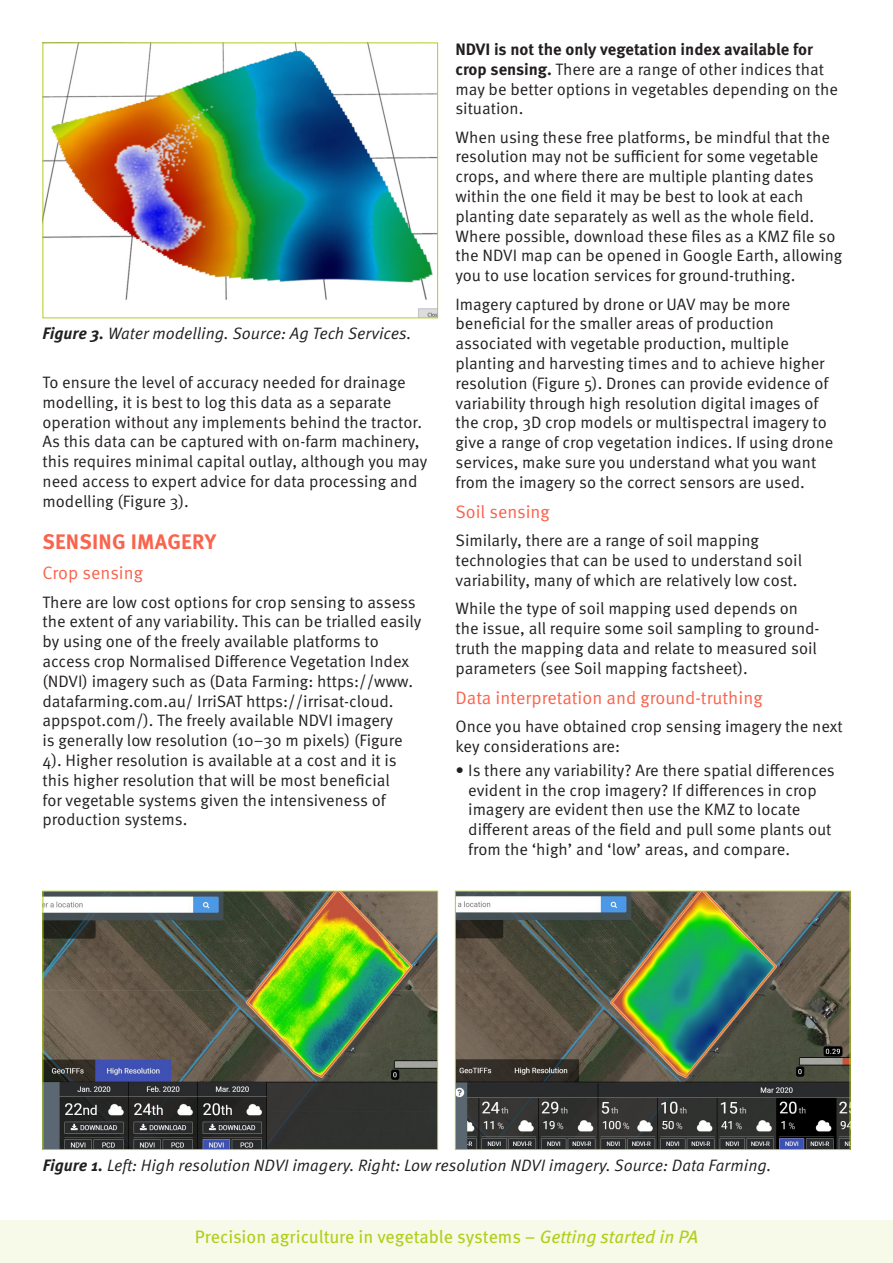
<style>
.page{position:relative;width:893px;height:1263px;background:#fff}
.page>*{position:absolute;margin:0;border:0;box-sizing:border-box;transform-origin:0 0}
.DAF_subb-section_hea{font:700 21px "Meta OT";letter-spacing:.01em;color:#fa634d}
.DAF_factsheet_subhea{font:18px "Meta OT";color:#fa634d}
.t1{font:18px "Meta Pro";letter-spacing:-.005em;color:#b0cf1c}
.DAF_Factsheet_body{font:16.5px/19.8px "Meta OT";color:#231f20}
.DAF_Factsheet_body-2{font:italic 16.5px "Meta OT";color:#231f20}
.s1{font-weight:700}
.s2{font-style:italic}
</style>
<div class="page">
<div style="left:0;top:1221px;width:893px;height:42px;background:#f7fae8"></div>
<img style="left:45px;top:45px;width:391px;height:271px">
<img style="left:45px;top:893px;width:391px;height:255px">
<div style="left:43px;top:891px;width:395px;height:259px;border:1px solid #b0cf1c"></div>
<img style="left:457px;top:893px;width:391px;height:255px">
<div style="left:455px;top:891px;width:395px;height:259px;border:1px solid #b0cf1c"></div>
<p class="DAF_Factsheet_body-2" style="left:43px;top:324px;width:370px"><span class="s1">Figure 3.</span> Water modelling. Source: Ag Tech Services.</p>
<p class="DAF_Factsheet_body" style="left:43px;top:373px;width:386px">To ensure the level of accuracy needed for drainage modelling, it is best to log this data as a separate operation without any implements behind the tractor.<br>As this data can be captured with on-farm machinery, this requires minimal capital outlay, although you may need access to expert advice for data processing and modelling (Figure 3).</p>
<p class="DAF_subb-section_hea" style="left:43px;top:528px;width:175px">SENSING IMAGERY</p>
<p class="DAF_factsheet_subhea" style="left:43px;top:562px;width:102px">Crop sensing</p>
<p class="DAF_Factsheet_body" style="left:43px;top:592px;width:380px">There are low cost options for crop sensing to assess the extent of any variability. This can be trialled easily by using one of the freely available platforms to access crop Normalised Difference Vegetation Index (NDVI) imagery such as (Data Farming: https://www. datafarming.com.au/ IrriSAT https://irrisat-cloud. appspot.com/). The freely available NDVI imagery<br>is generally low resolution (10–30 m pixels) (Figure 4). Higher resolution is available at a cost and it is this higher resolution that will be most beneficial<br>for vegetable systems given the intensiveness of production systems.</p>
<p class="DAF_Factsheet_body" style="left:455px;top:40px;width:384px"><span class="s1">NDVI is not the only vegetation index available for crop sensing.</span> There are a range of other indices that may be better options in vegetables depending on the situation.</p>
<p class="DAF_Factsheet_body" style="left:455px;top:127px;width:388px">When using these free platforms, be mindful that the resolution may not be sufficient for some vegetable crops, and where there are multiple planting dates within the one field it may be best to look at each planting date separately as well as the whole field.<br>Where possible, download these files as a KMZ file so the NDVI map can be opened in Google Earth, allowing you to use location services for ground-truthing.</p>
<p class="DAF_Factsheet_body" style="left:455px;top:294px;width:379px">Imagery captured by drone or UAV may be more beneficial for the smaller areas of production associated with vegetable production, multiple planting and harvesting times and to achieve higher resolution (Figure 5). Drones can provide evidence of variability through high resolution digital images of the crop, 3D crop models or multispectral imagery to give a range of crop vegetation indices. If using drone services, make sure you understand what you want from the imagery so the correct sensors are used.</p>
<p class="DAF_factsheet_subhea" style="left:455px;top:501px;width:96px">Soil sensing</p>
<p class="DAF_Factsheet_body" style="left:455px;top:531px;width:348px">Similarly, there are a range of soil mapping technologies that can be used to understand soil variability, many of which are relatively low cost.</p>
<p class="DAF_Factsheet_body" style="left:455px;top:599px;width:366px">While the type of soil mapping used depends on the issue, all require some soil sampling to ground&shy;truth the mapping data and relate to measured soil parameters (see Soil mapping factsheet).</p>
<p class="DAF_factsheet_subhea" style="left:455px;top:687px;width:309px">Data interpretation and ground-truthing</p>
<p class="DAF_Factsheet_body" style="left:455px;top:716px;width:389px">Once you have obtained crop sensing imagery the next key considerations are:</p>
<p class="DAF_Factsheet_body" style="left:468px;top:760px;width:368px;text-indent:-13px">• Is there any variability? Are there spatial differences evident in the crop imagery? If differences in crop imagery are evident then use the KMZ to locate different areas of the field and pull some plants out from the ‘high’ and ‘low’ areas, and compare.</p>
<p class="DAF_Factsheet_body-2" style="left:43px;top:1155px;width:730px"><span class="s1">Figure 1.</span> Left: High resolution NDVI imagery. Right: Low resolution NDVI imagery. Source: Data Farming.</p>
<p class="t1" style="left:195px;top:1223px;width:505px">Precision agriculture in vegetable systems – <span class="s2">Getting started in PA</span></p>
</div>
